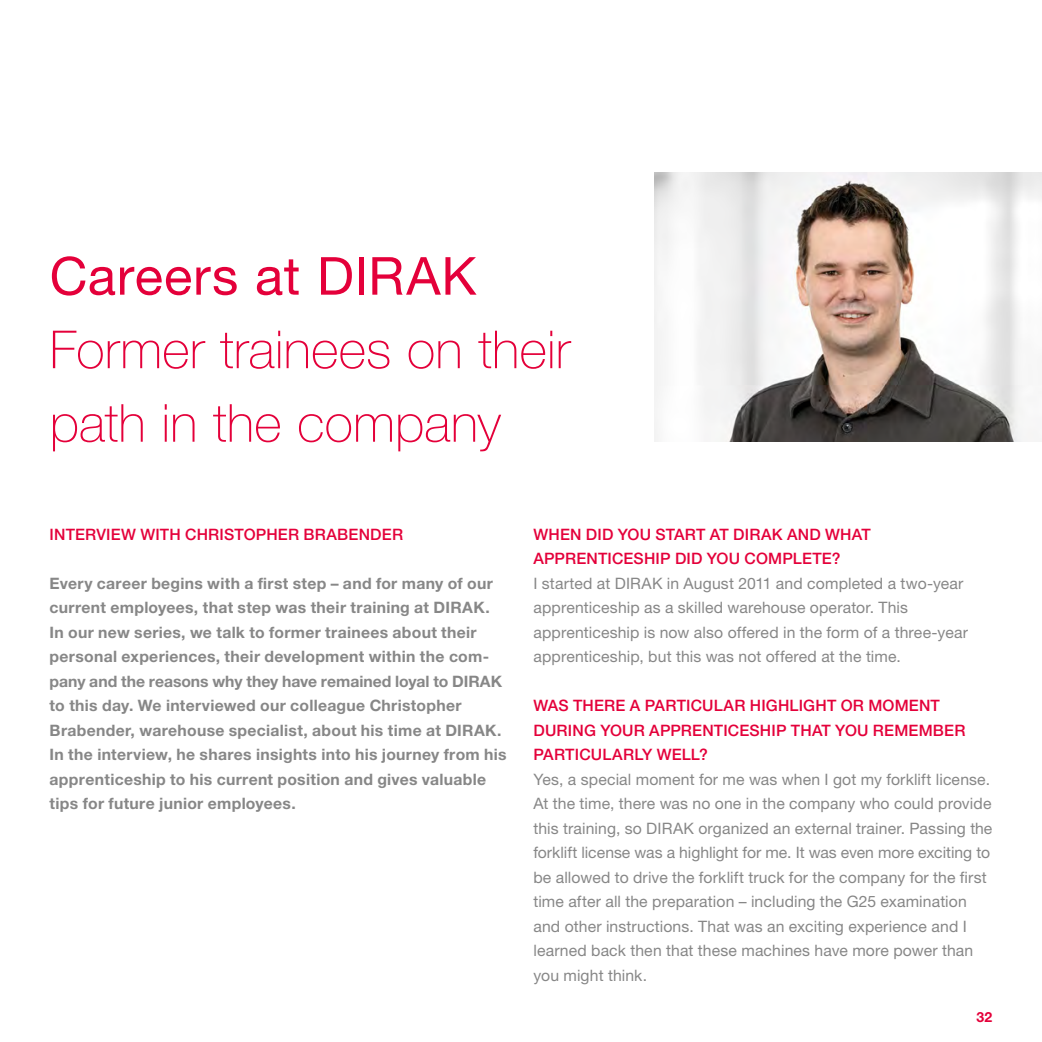
<style>
.page{position:relative;width:1042px;height:1042px;background:#fff}
.page>*{position:absolute;margin:0;border:0;box-sizing:border-box;transform-origin:0 0}
.Head_DE_klein{font:100 52.5px/73.5px "Helvetica Neue";color:#e4003a}
.Head_DE_klein-2{font:52.5px "Helvetica Neue LT Pro";letter-spacing:.015em;color:#e4003a}
.Head_DE_klein-3{font:15.75px/24.5px "Helvetica Neue LT Pro";letter-spacing:.01em;color:#878787}
.Head_DE_klein-4{font:700 15.75px/24.5px "Helvetica Neue LT Pro";letter-spacing:.02em;color:#878787}
.Head_DE_klein-5{font:500 15.75px "Helvetica Neue LT Std";letter-spacing:.01em;color:#e4003a}
.t1{font:700 14px "Helvetica Neue LT Pro";color:#e4003a}
.s1{font-family:"Helvetica Neue LT Std";font-weight:500;color:#e4003a}
</style>
<div class="page">
<img style="left:654px;top:172px;width:388px;height:270px">
<p class="Head_DE_klein-2" style="left:50px;top:244px;width:428px">Careers at DIRAK</p>
<p class="Head_DE_klein" style="left:50px;top:310px;width:522px">Former trainees on their path in the company</p>
<p class="Head_DE_klein-5" style="left:50px;top:525px;width:355px">INTERVIEW WITH CHRISTOPHER BRABENDER</p>
<p class="Head_DE_klein-4" style="left:50px;top:570px;width:458px">Every career begins with a first step – and for many of our current employees, that step was their training at DIRAK.<br>In our new series, we talk to former trainees about their personal experiences, their development within the com&shy;pany and the reasons why they have remained loyal to DIRAK to this day. We interviewed our colleague Christopher Brabender, warehouse specialist, about his time at DIRAK.<br>In the interview, he shares insights into his journey from his apprenticeship to his current position and gives valuable tips for future junior employees.</p>
<p class="Head_DE_klein-3" style="left:533px;top:521px;width:436px"><span class="s1">WHEN DID YOU START AT DIRAK AND WHAT APPRENTICESHIP DID YOU COMPLETE?<br></span>I started at DIRAK in August 2011 and completed a two-year apprenticeship as a skilled warehouse operator. This apprentice ship is now also offered in the form of a three-year apprenticeship, but this was not offered at the time.</p>
<p class="Head_DE_klein-3" style="left:533px;top:693px;width:460px"><span class="s1">WAS THERE A PARTICULAR HIGHLIGHT OR MOMENT DURING YOUR APPRENTICESHIP THAT YOU REMEMBER PARTICULARLY WELL?<br></span>Yes, a special moment for me was when I got my forklift license.<br>At the time, there was no one in the company who could provide this training, so DIRAK organized an external trainer. Passing the forklift license was a highlight for me. It was even more exciting to be allowed to drive the forklift truck for the company for the first time after all the preparation – including the G25 examination and other instructions. That was an exciting experience and I learned back then that these machines have more power than you might think.</p>
<p class="t1" style="left:976px;top:1008px;width:17px">32</p>
</div>
